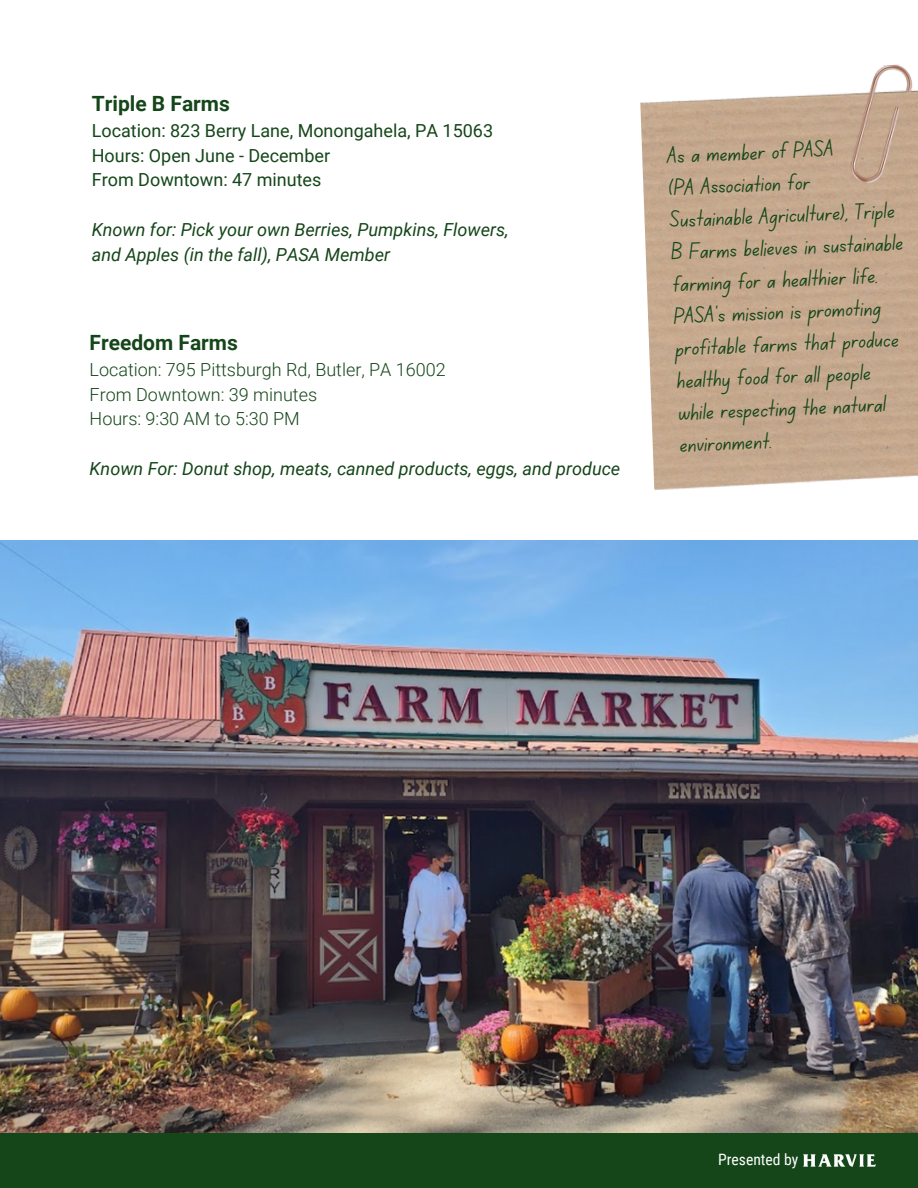
<style>
.page{position:relative;width:918px;height:1188px;background:#fff}
.page>*{position:absolute;margin:0;border:0;box-sizing:border-box;transform-origin:0 0}
.t1{font:23.85px/32.2px "Canva School Font";color:#154619}
.t2{font:700 21px "Roboto";color:#154619}
.t3{font:italic 18px/24.8px "Roboto";color:#154619}
.t4{font:18px "Roboto";color:#154619}
.t5{font:300 18px "Roboto";color:#154619}
.t6{font:15.6px "Roboto Condensed";color:#fff}
</style>
<div class="page">
<img style="left:640px;top:64px;width:278px;height:426px">
<div style="left:0;top:1133px;width:918px;height:55px;background:#154619"></div>
<img style="left:803px;top:1154px;width:73px;height:13px">
<img style="left:0;top:540px;width:918px;height:593px">
<p class="t2" style="left:92px;top:92px;width:140px">Triple B Farms</p>
<p class="t4" style="left:92px;top:120px;width:403px">Location: 823 Berry Lane, Monongahela, PA 15063</p>
<p class="t4" style="left:92px;top:145px;width:240px">Hours: Open June - December</p>
<p class="t4" style="left:92px;top:170px;width:231px">From Downtown: 47 minutes</p>
<p class="t3" style="left:92px;top:217px;width:418px">Known for: Pick your own Berries, Pumpkins, Flowers, and Apples (in the fall), PASA Member</p>
<p class="t2" style="left:90px;top:330px;width:150px">Freedom Farms</p>
<p class="t5" style="left:90px;top:359px;width:358px">Location: 795 Pittsburgh Rd, Butler, PA 16002</p>
<p class="t5" style="left:90px;top:384px;width:229px">From Downtown: 39 minutes</p>
<p class="t5" style="left:90px;top:409px;width:212px">Hours: 9:30 AM to 5:30 PM</p>
<p class="t3" style="left:90px;top:456px;width:532px">Known For: Donut shop, meats, canned products, eggs, and produce</p>
<p class="t1" style="left:667px;top:141px;width:168px;rotate:-2deg">As a member of PASA</p>
<p class="t1" style="left:668px;top:174px;width:143px;rotate:-2deg">(PA Association for</p>
<p class="t1" style="left:669px;top:205px;width:234px;rotate:-2deg">Sustainable Agriculture), Triple<br>B Farms believes in sustainable farming for a healthier life.<br>PASA’s mission is promoting profitable farms that produce healthy food for all people while respecting the natural environment.</p>
<p class="t6" style="left:718px;top:1151px;width:82px">Presented by</p>
</div>
